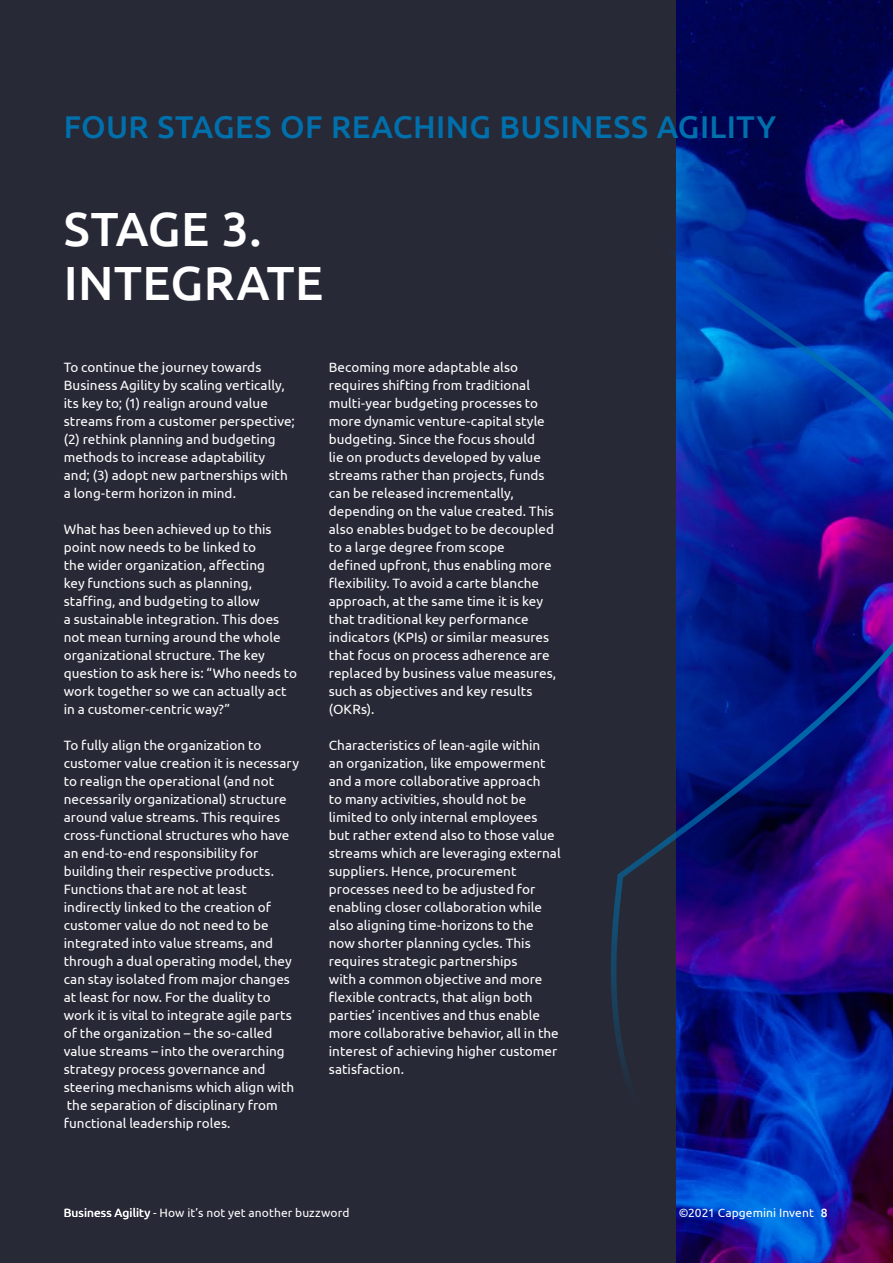
<style>
.page{position:relative;width:893px;height:1263px;background:#272936}
.page>*{position:absolute;margin:0;border:0;box-sizing:border-box;transform-origin:0 0}
.t1{font:500 48px/54px "Ubuntu";letter-spacing:.01em;color:#fff}
.t2{font:500 31.5px "Ubuntu";letter-spacing:.01em;color:#0070ad}
.t3{font:13.5px/18px "Ubuntu";color:#fff}
.t4{font:12px "Ubuntu";letter-spacing:.005em;color:#fff}
.s1{font-weight:500}
</style>
<div class="page">
<img style="left:676px;top:0;width:217px;height:1263px">
<svg style="left:611px;top:121px;width:282px;height:1112px"></svg>
<h2 class="t2" style="left:64px;top:107px;width:714px">FOUR STAGES OF REACHING BUSINESS AGILITY</h2>
<h1 class="t1" style="left:64px;top:200px;width:261px">STAGE 3.<br>INTEGRATE</h1>
<p class="t3" style="left:64px;top:358px;width:233px">To continue the journey towards Business Agility by scaling vertically, its key to; (1) realign around value streams from a customer perspective; (2) rethink planning and budgeting methods to increase adaptability<br>and; (3) adopt new partnerships with a long-term horizon in mind.</p>
<p class="t3" style="left:64px;top:520px;width:235px">What has been achieved up to this point now needs to be linked to<br>the wider organization, affecting<br>key functions such as planning, staffing, and budgeting to allow<br>a sustainable integration. This does not mean turning around the whole organizational structure. The key question to ask here is: “Who needs to work together so we can actually act in a customer-centric way?”</p>
<p class="t3" style="left:64px;top:736px;width:237px">To fully align the organization to customer value creation it is necessary to realign the operational (and not necessarily organizational) structure around value streams. This requires cross-functional structures who have an end-to-end responsibility for building their respective products.<br>Functions that are not at least indirectly linked to the creation of customer value do not need to be integrated into value streams, and through a dual operating model, they can stay isolated from major changes at least for now. For the duality to work it is vital to integrate agile parts of the organization – the so-called value streams – into the overarching strategy process governance and steering mechanisms which align with the separation of disciplinary from functional leadership roles.</p>
<p class="t3" style="left:329px;top:358px;width:229px">Becoming more adaptable also requires shifting from traditional multi-year budgeting processes to more dynamic venture-capital style budgeting. Since the focus should<br>lie on products developed by value streams rather than projects, funds can be released incrementally, depending on the value created. This also enables budget to be decoupled to a large degree from scope<br>defined upfront, thus enabling more flexibility. To avoid a carte blanche approach, at the same time it is key that traditional key performance indicators (KPIs) or similar measures that focus on process adherence are replaced by business value measures, such as objectives and key results (OKRs).</p>
<p class="t3" style="left:329px;top:736px;width:233px">Characteristics of lean-agile within<br>an organization, like empowerment and a more collaborative approach<br>to many activities, should not be limited to only internal employees but rather extend also to those value streams which are leveraging external suppliers. Hence, procurement processes need to be adjusted for enabling closer collaboration while also aligning time-horizons to the now shorter planning cycles. This requires strategic partnerships<br>with a common objective and more flexible contracts, that align both parties’ incentives and thus enable more collaborative behavior, all in the interest of achieving higher customer satisfaction.</p>
<p class="t4" style="left:64px;top:1205px;width:287px">Business Agility - How it’s not yet another buzzword</p>
<p class="t4" style="left:679px;top:1205px;width:150px">©2021 Capgemini Invent <span class="s1">8</span></p>
</div>
